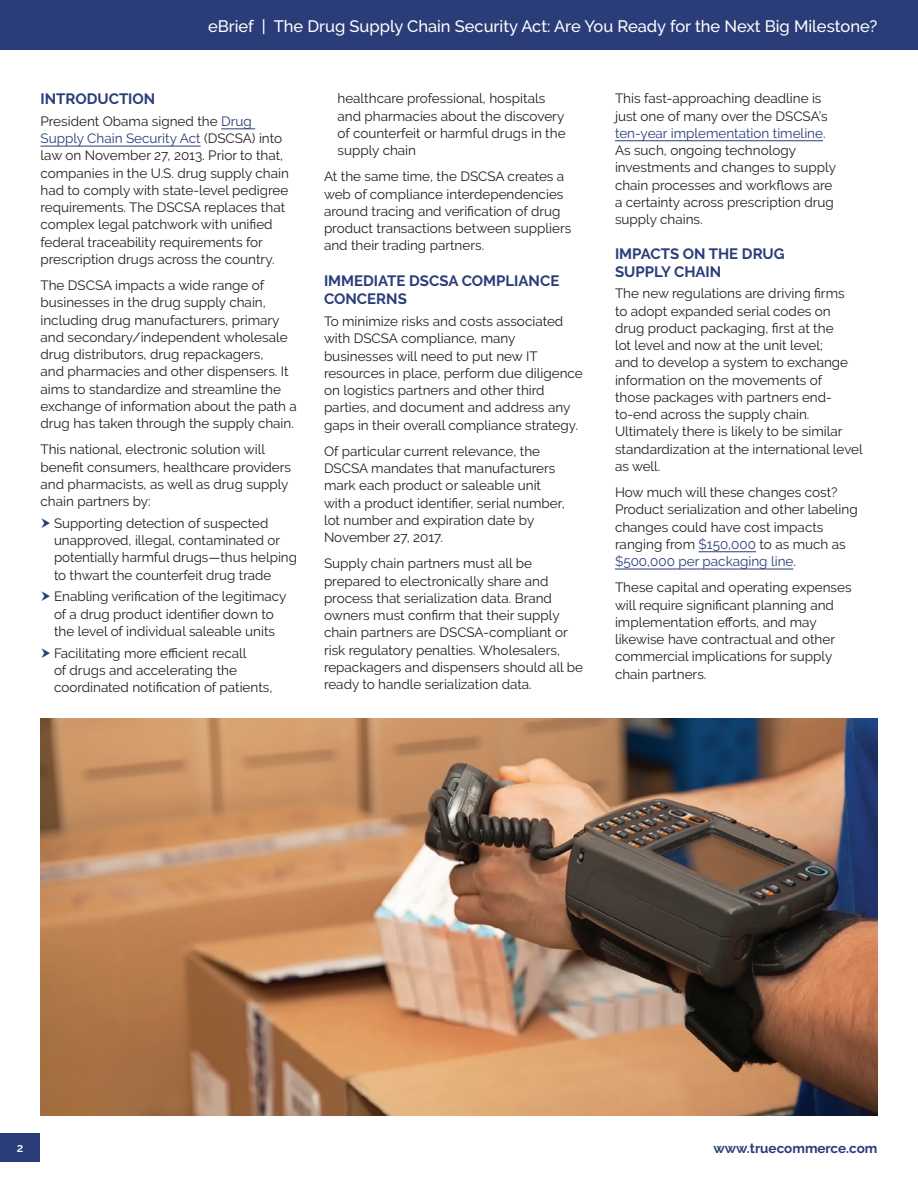
<style>
.page{position:relative;width:918px;height:1188px;background:#fff}
.page>*{position:absolute;margin:0;border:0;box-sizing:border-box;transform-origin:0 0}
.t1{font:500 16.5px "Raleway";color:#fff}
.t2{font:700 15px/18px "Raleway";color:#2a3d79}
.Body{font:13.5px/17.2px "Raleway";color:#231f20}
.t3{font:700 13.5px "Raleway";color:#2a3d79}
.t4{font:600 12px "Raleway";color:#fff}
.s1{color:#2a3d79}
</style>
<div class="page">
<div style="left:0;top:1133px;width:40px;height:28px;background:#2a3d79"></div>
<div style="left:0;top:0;width:918px;height:50px;background:#2a3d79"></div>
<hr style="left:615px;top:140px;width:208px;height:1px;background:#2a3d79">
<hr style="left:699px;top:551px;width:57px;height:1px;background:#2a3d79">
<hr style="left:615px;top:569px;width:178px;height:1px;background:#2a3d79">
<hr style="left:221px;top:128px;width:34px;height:1px;background:#2a3d79">
<hr style="left:40px;top:146px;width:161px;height:1px;background:#2a3d79">
<img style="left:40px;top:718px;width:837px;height:398px">
<p class="t1" style="left:208px;top:16px;width:671px">eBrief | The Drug Supply Chain Security Act: Are You Ready for the Next Big Milestone?</p>
<h1 class="t2" style="left:40px;top:90px;width:116px">INTRODUCTION</h1>
<p class="Body" style="left:40px;top:112px;width:250px">President Obama signed the <span class="s1">Drug Supply Chain Security Act</span> (DSCSA) into law on November 27, 2013. Prior to that, companies in the U.S. drug supply chain had to comply with state-level pedigree requirements. The DSCSA replaces that complex legal patchwork with unified federal traceability requirements for prescription drugs across the country.</p>
<p class="Body" style="left:40px;top:277px;width:258px">The DSCSA impacts a wide range of businesses in the drug supply chain, including drug manufacturers, primary and secondary/independent wholesale drug distributors, drug repackagers,<br>and pharmacies and other dispensers. It aims to standardize and streamline the exchange of information about the path a drug has taken through the supply chain.</p>
<p class="Body" style="left:40px;top:441px;width:252px">This national, electronic solution will benefit consumers, healthcare providers and pharmacists, as well as drug supply chain partners by:</p>
<p class="Body" style="left:54px;top:514px;width:244px">Supporting detection of suspected unapproved, illegal, contaminated or potentially harmful drugs—thus helping to thwart the counterfeit drug trade</p>
<p class="Body" style="left:54px;top:588px;width:234px">Enabling verification of the legitimacy of a drug product identifier down to the level of individual saleable units</p>
<p class="Body" style="left:54px;top:644px;width:220px">Facilitating more efficient recall<br>of drugs and accelerating the coordinated notification of patients,</p>
<p class="Body" style="left:338px;top:90px;width:230px">healthcare professional, hospitals and pharmacies about the discovery of counterfeit or harmful drugs in the supply chain</p>
<p class="Body" style="left:324px;top:168px;width:249px">At the same time, the DSCSA creates a web of compliance interdependencies around tracing and verification of drug product transactions between suppliers and their trading partners.</p>
<h1 class="t2" style="left:324px;top:272px;width:237px">IMMEDIATE DSCSA COMPLIANCE<br>CONCERNS</h1>
<p class="Body" style="left:324px;top:313px;width:260px">To minimize risks and costs associated with DSCSA compliance, many businesses will need to put new IT resources in place, perform due diligence on logistics partners and other third parties, and document and address any gaps in their overall compliance strategy.</p>
<p class="Body" style="left:324px;top:442px;width:242px">Of particular current relevance, the DSCSA mandates that manufacturers mark each product or saleable unit with a product identifier, serial number, lot number and expiration date by November 27, 2017.</p>
<p class="Body" style="left:324px;top:555px;width:261px">Supply chain partners must all be prepared to electronically share and process that serialization data. Brand owners must confirm that their supply chain partners are DSCSA-compliant or risk regulatory penalties. Wholesalers, repackagers and dispensers should all be ready to handle serialization data.</p>
<p class="Body" style="left:615px;top:90px;width:223px">This fast-approaching deadline is just one of many over the DSCSA’s <span class="s1">ten-year implementation timeline</span>.<br>As such, ongoing technology investments and changes to supply chain processes and workflows are a certainty across prescription drug supply chains.</p>
<h1 class="t2" style="left:615px;top:245px;width:171px;line-height:17.2px">IMPACTS ON THE DRUG<br>SUPPLY CHAIN</h1>
<p class="Body" style="left:615px;top:285px;width:249px">The new regulations are driving firms<br>to adopt expanded serial codes on drug product packaging, first at the<br>lot level and now at the unit level;<br>and to develop a system to exchange information on the movements of<br>those packages with partners end&shy;to-end across the supply chain.<br>Ultimately there is likely to be similar standardization at the international level as well.</p>
<p class="Body" style="left:615px;top:484px;width:244px">How much will these changes cost?<br>Product serialization and other labeling changes could have cost impacts ranging from <span class="s1">$150,000</span> to as much as <span class="s1">$500,000 per packaging line</span>.</p>
<p class="Body" style="left:615px;top:579px;width:238px">These capital and operating expenses will require significant planning and implementation efforts, and may likewise have contractual and other commercial implications for supply chain partners.</p>
<p class="t4" style="left:17px;top:1141px;width:8px">2</p>
<p class="t3" style="left:714px;top:1141px;width:165px">www.truecommerce.com</p>
</div>
